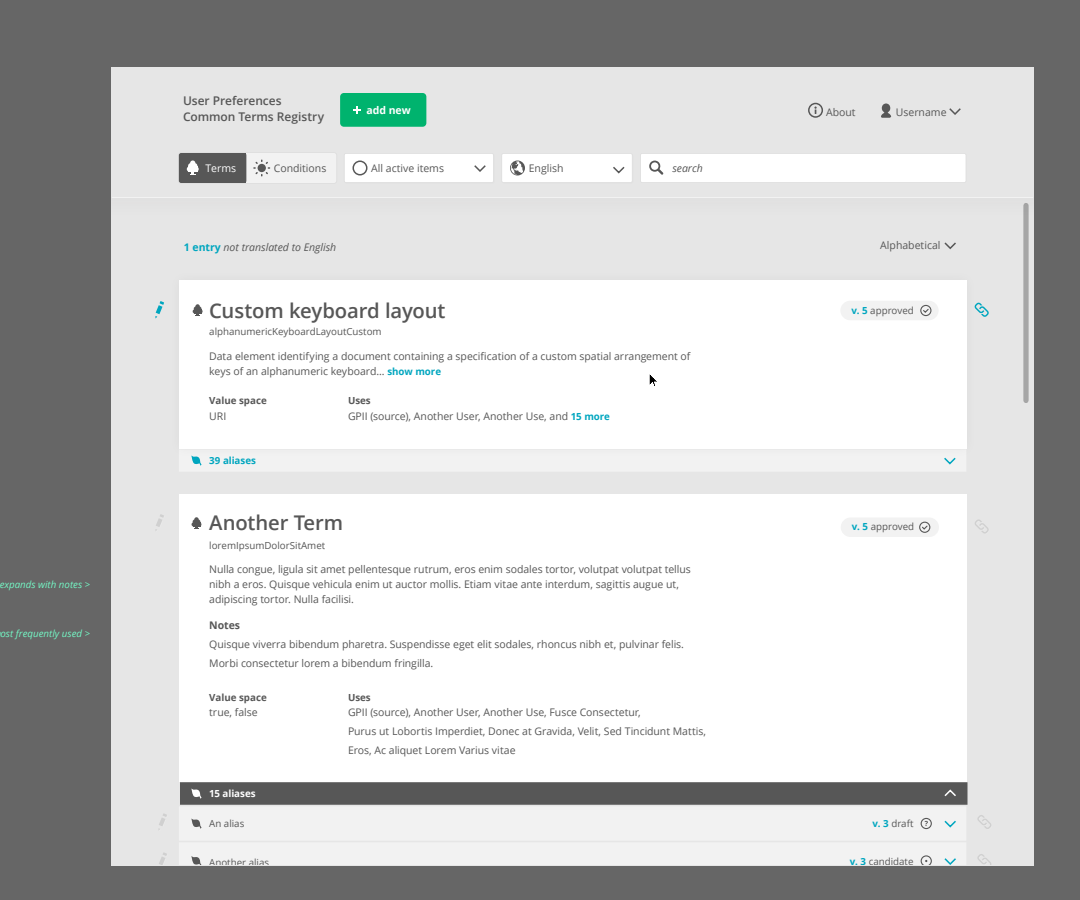
<style>
.page{position:relative;width:1080px;height:900px;background:#666}
.page>*{position:absolute;margin:0;border:0;box-sizing:border-box;transform-origin:0 0}
.t1{font:600 20.25px "Open Sans";letter-spacing:-.01em;color:#575757}
.t2{font:600 12px/15.8px "Open Sans";color:#575757}
.t3{font:10.5px/15px "Open Sans";letter-spacing:-.005em;color:#575757}
.t4{font:italic 10.5px "Open Sans";color:#575757}
.t5{font:700 10.5px "Open Sans";color:#fff}
.t6{font:10.5px "Open Sans";color:#fff}
.t7{font:700 10.5px "Open Sans";letter-spacing:-.005em;color:#575757}
.t8{font:9.75px "Open Sans";color:#575757}
.t9{font:italic 9.75px "Open Sans";color:#74f7c5}
.t10{font:700 9.75px "Open Sans";color:#575757}
.t11{font:700 9.75px "Open Sans";color:#00a6bf}
.t12{font:700 9.75px "Open Sans";letter-spacing:-.005em;color:#fff}
.s1{font-weight:700;font-style:normal;color:#00a6bf}
.s2{font-weight:700;font-size:9.75px;color:#00a6bf}
.s3{font-weight:700;color:#00a6bf}
</style>
<div class="page">
<div style="left:111px;top:67px;width:923px;height:799px;background:#e6e6e6"></div>
<hr style="left:112px;top:197px;width:921px;height:1px;background:#f2f2f2">
<div style="left:1023px;top:206px;width:6px;height:194px;background:#a6a6a6"></div>
<svg style="left:881px;top:104px;width:10px;height:14px"></svg>
<svg style="left:808px;top:103px;width:15px;height:15px"></svg>
<svg style="left:949px;top:108px;width:12px;height:7px"></svg>
<div style="left:345px;top:154px;width:148px;height:28px;background:#fff"></div>
<div style="left:502px;top:154px;width:130px;height:28px;background:#fff"></div>
<svg style="left:178px;top:153px;width:158px;height:30px"></svg>
<div style="left:340px;top:93px;width:86px;height:34px;background:#00b36e;border-radius:4px"></div>
<svg style="left:348px;top:101px;width:18px;height:18px"></svg>
<svg style="left:944px;top:242px;width:12px;height:8px"></svg>
<div style="left:641px;top:154px;width:325px;height:28px;background:#fff"></div>
<div style="left:179px;top:280px;width:787px;height:169px;background:#fff"></div>
<svg style="left:193px;top:304px;width:10px;height:12px"></svg>
<div style="left:841px;top:301px;width:97px;height:19px;background:#f2f2f2"></div>
<div style="left:179px;top:494px;width:787px;height:288px;background:#fff"></div>
<svg style="left:192px;top:517px;width:9px;height:12px"></svg>
<svg style="left:841px;top:518px;width:98px;height:19px"></svg>
<svg style="left:179px;top:448px;width:788px;height:23px"></svg>
<svg style="left:155px;top:301px;width:9px;height:17px"></svg>
<svg style="left:155px;top:514px;width:9px;height:17px"></svg>
<svg style="left:974px;top:302px;width:15px;height:15px"></svg>
<svg style="left:975px;top:519px;width:14px;height:15px"></svg>
<svg style="left:977px;top:815px;width:14px;height:14px"></svg>
<svg style="left:158px;top:781px;width:810px;height:84px"></svg>
<svg style="left:977px;top:854px;width:14px;height:11px"></svg>
<svg style="left:649px;top:374px;width:8px;height:12px"></svg>
<p class="t9" style="left:0;top:578px;width:92px">expands with notes &gt;</p>
<p class="t9" style="left:1px;top:627px;width:91px">ost frequently used &gt;</p>
<p class="t2" style="left:183px;top:93px;width:143px">User Preferences<br>Common Terms Registry</p>
<p class="t5" style="left:366px;top:103px;width:46px">add new</p>
<p class="t6" style="left:206px;top:161px;width:32px">Terms</p>
<p class="t3" style="left:274px;top:160px;width:54px">Conditions</p>
<p class="t3" style="left:371px;top:160px;width:74px">All active items</p>
<p class="t3" style="left:529px;top:160px;width:36px">English</p>
<p class="t4" style="left:184px;top:239px;width:154px"><span class="s1">1 entry</span> not translated to English</p>
<p class="t4" style="left:672px;top:161px;width:32px">search</p>
<h1 class="t1" style="left:209px;top:297px;width:238px">Custom keyboard layout</h1>
<p class="t3" style="left:209px;top:348px;width:483px">Data element identifying a document containing a specification of a custom spatial arrangement of keys of an alphanumeric keyboard... <span class="s2">show more</span></p>
<p class="t8" style="left:209px;top:325px;width:174px">alphanumericKeyboardLayoutCustom</p>
<p class="t10" style="left:209px;top:394px;width:59px">Value space</p>
<p class="t3" style="left:209px;top:408px;width:19px">URI</p>
<p class="t11" style="left:209px;top:454px;width:48px">39 aliases</p>
<p class="t10" style="left:348px;top:394px;width:24px">Uses</p>
<p class="t3" style="left:348px;top:408px;width:264px">GPII (source), Another User, Another Use, and <span class="s2">15 more</span></p>
<h1 class="t1" style="left:209px;top:509px;width:135px">Another Term</h1>
<p class="t3" style="left:209px;top:562px;width:483px">Nulla congue, ligula sit amet pellentesque rutrum, eros enim sodales tortor, volutpat volutpat tellus nibh a eros. Quisque vehicula enim ut auctor mollis. Etiam vitae ante interdum, sagittis augue ut, adipiscing tortor. Nulla facilisi.</p>
<p class="t8" style="left:209px;top:539px;width:118px">loremIpsumDolorSitAmet</p>
<p class="t7" style="left:209px;top:618px;width:32px">Notes</p>
<p class="t3" style="left:209px;top:635px;width:476px;line-height:18.8px">Quisque viverra bibendum pharetra. Suspendisse eget elit sodales, rhoncus nibh et, pulvinar felis.<br>Morbi consectetur lorem a bibendum fringilla.</p>
<p class="t10" style="left:348px;top:690px;width:24px">Uses</p>
<p class="t3" style="left:348px;top:703px;width:360px;line-height:18.8px">GPII (source), Another User, Another Use, Fusce Consectetur,<br>Purus ut Lobortis Imperdiet, Donec at Gravida, Velit, Sed Tincidunt Mattis,<br>Eros, Ac aliquet Lorem Varius vitae</p>
<p class="t10" style="left:209px;top:690px;width:59px">Value space</p>
<p class="t3" style="left:209px;top:705px;width:50px">true, false</p>
<p class="t12" style="left:209px;top:787px;width:48px">15 aliases</p>
<p class="t8" style="left:209px;top:817px;width:37px">An alias</p>
<p class="t8" style="left:209px;top:855px;width:61px">Another alias</p>
<p class="t3" style="left:826px;top:104px;width:31px">About</p>
<p class="t3" style="left:896px;top:104px;width:52px">Username</p>
<p class="t3" style="left:880px;top:238px;width:62px">Alphabetical</p>
<p class="t8" style="left:851px;top:303px;width:64px"><span class="s3">v. 5</span> approved</p>
<p class="t8" style="left:852px;top:520px;width:64px"><span class="s3">v. 5</span> approved</p>
<p class="t8" style="left:872px;top:817px;width:43px"><span class="s3">v. 3</span> draft</p>
<p class="t8" style="left:850px;top:855px;width:65px"><span class="s3">v. 3</span> candidate</p>
</div>
